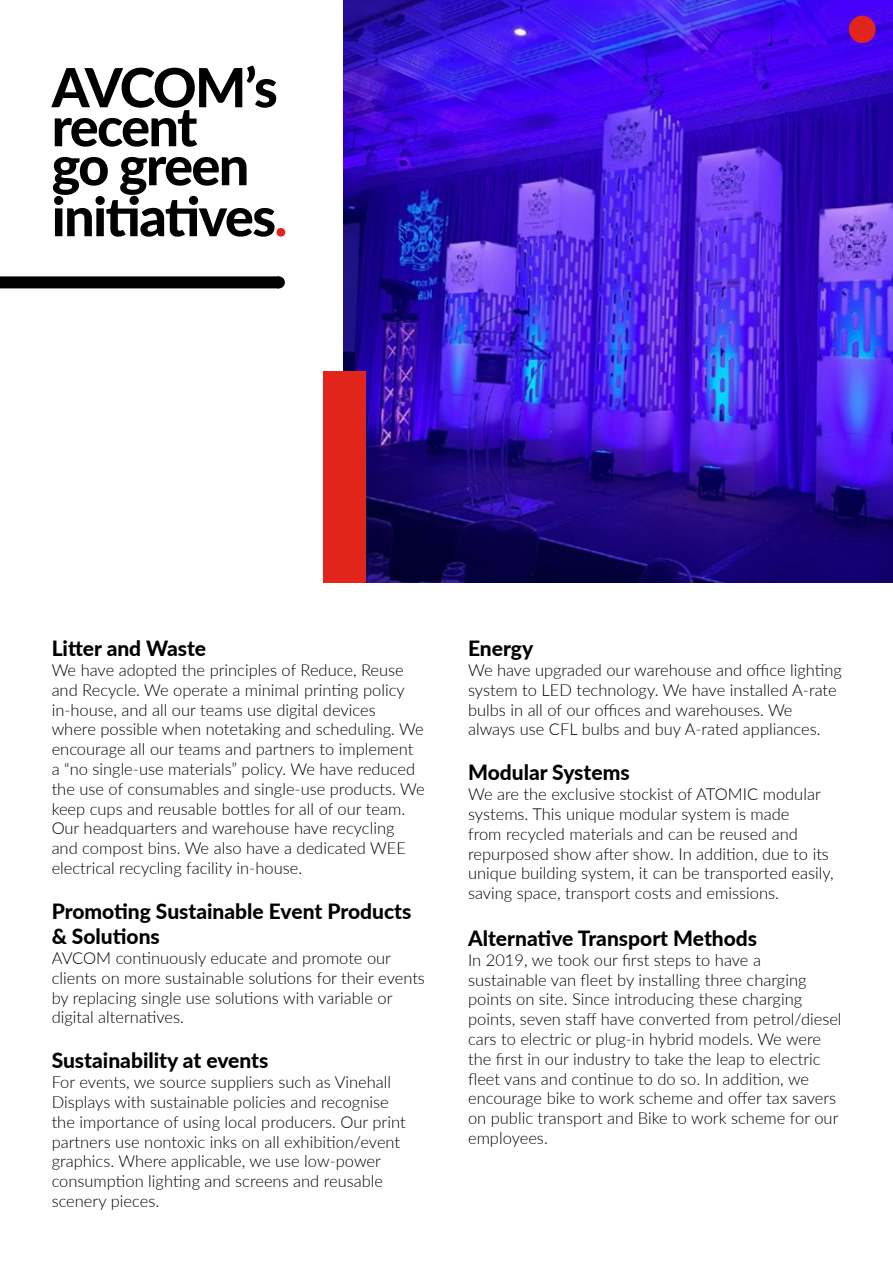
<style>
.page{position:relative;width:893px;height:1263px;background:#fff}
.page>*{position:absolute;margin:0;border:0;box-sizing:border-box;transform-origin:0 0}
.t1{font:800 54px/39px "Lato";letter-spacing:-.035em;color:#000}
.t2{font:800 21px/25.2px "Lato";color:#000}
.t3{font:300 16.5px/19.8px "Lato";color:#000}
.s1{color:#e1251b}
</style>
<div class="page">
<div style="left:0;top:276px;width:279px;height:12px;background:#000"></div>
<div style="left:273px;top:276px;width:12px;height:12px;background:#000;border-radius:50%"></div>
<img style="left:343px;top:0;width:550px;height:583px">
<div style="left:849px;top:16px;width:27px;height:27px;background:#e1251b;border-radius:50%"></div>
<div style="left:323px;top:371px;width:43px;height:212px;background:#e1251b"></div>
<h1 class="t1" style="left:52px;top:66px;width:228px">AVCOM’s recent<br>go green</h1>
<h1 class="t1" style="left:52px;top:195px;width:237px">initiatives<span class="s1">.</span></h1>
<p class="t2" style="left:52px;top:635px;width:156px">Litter and Waste</p>
<p class="t3" style="left:52px;top:659px;width:375px">We have adopted the principles of Reduce, Reuse and Recycle. We operate a minimal printing policy in-house, and all our teams use digital devices<br>where possible when notetaking and scheduling. We encourage all our teams and partners to implement a “no single-use materials” policy. We have reduced the use of consumables and single-use products. We keep cups and reusable bottles for all of our team.<br>Our headquarters and warehouse have recycling and compost bins. We also have a dedicated WEE electrical recycling facility in-house.</p>
<p class="t2" style="left:52px;top:898px;width:361px">Promoting Sustainable Event Products &amp; Solutions</p>
<p class="t3" style="left:52px;top:947px;width:375px">AVCOM continuously educate and promote our clients on more sustainable solutions for their events by replacing single use solutions with variable or digital alternatives.</p>
<p class="t2" style="left:52px;top:1047px;width:218px">Sustainability at events</p>
<p class="t3" style="left:52px;top:1072px;width:355px">For events, we source suppliers such as Vinehall Displays with sustainable policies and recognise the importance of using local producers. Our print partners use nontoxic inks on all exhibition/event graphics. Where applicable, we use low-power consumption lighting and screens and reusable scenery pieces.</p>
<p class="t2" style="left:468px;top:635px;width:67px">Energy</p>
<p class="t3" style="left:468px;top:659px;width:375px">We have upgraded our warehouse and office lighting system to LED technology. We have installed A-rate bulbs in all of our offices and warehouses. We always use CFL bulbs and buy A-rated appliances.</p>
<p class="t2" style="left:468px;top:759px;width:163px">Modular Systems</p>
<p class="t3" style="left:468px;top:784px;width:367px">We are the exclusive stockist of ATOMIC modular systems. This unique modular system is made<br>from recycled materials and can be reused and repurposed show after show. In addition, due to its unique building system, it can be transported easily, saving space, transport costs and emissions.</p>
<p class="t2" style="left:468px;top:925px;width:291px">Alternative Transport Methods</p>
<p class="t3" style="left:468px;top:949px;width:375px">In 2019, we took our first steps to have a sustainable van fleet by installing three charging points on site. Since introducing these charging points, seven staff have converted from petrol/diesel cars to electric or plug-in hybrid models. We were the first in our industry to take the leap to electric fleet vans and continue to do so. In addition, we encourage bike to work scheme and offer tax savers on public transport and Bike to work scheme for our employees.</p>
</div>
